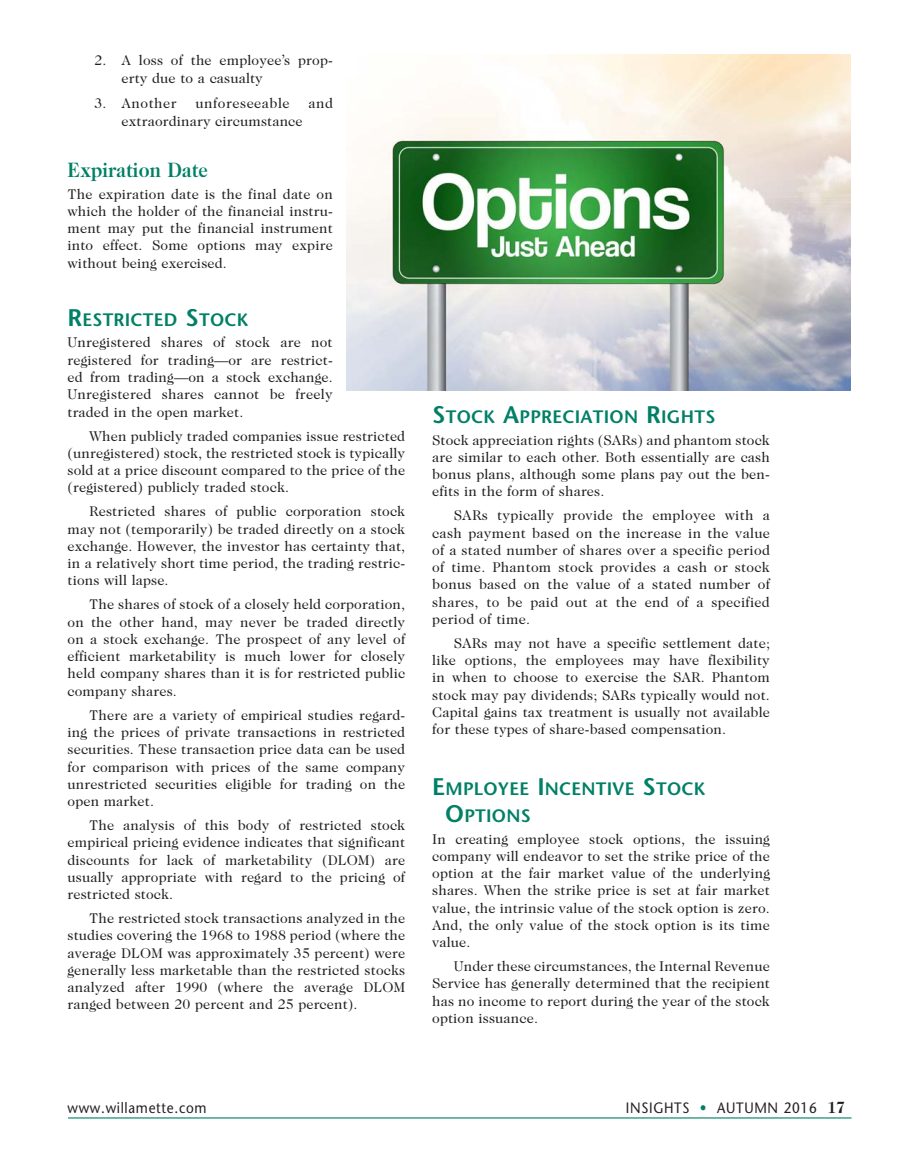
<style>
.page{position:relative;width:905px;height:1175px;background:#fff}
.page>*{position:absolute;margin:0;border:0;box-sizing:border-box;transform-origin:0 0}
.Sub_Heads_Caslon{font:700 21px "Caslon Two Twenty Four";letter-spacing:.01em;color:#008066;scale:.9 1}
.Sub_Heads_Stone{font:600 18px/27px "Stone Sans";letter-spacing:.015em;color:#008066}
.t1{font:15px "Stone Sans";letter-spacing:.05em;color:#231f20;scale:.9 1}
.body{font:14.25px/17.2px "Caslon Two Twenty Four";letter-spacing:.01em;color:#231f20;text-align:justify}
.body__Intro_Paragr{font:14.25px/17.2px "Caslon Two Twenty Four";letter-spacing:.01em;color:#231f20;text-align:justify}
.body_w_bullets{font:14.25px/18px "Caslon Two Twenty Four";letter-spacing:.01em;color:#231f20}
.body_w_bullets-2{font:14.25px "Caslon Two Twenty Four";letter-spacing:.035em;color:#231f20}
.s1{font-size:24px}
.s2{color:#008066}
.s3{font-family:"Caslon Two Twenty Four";font-weight:700;font-size:16.5px}
</style>
<div class="page">
<hr style="left:68px;top:1117px;width:783px;height:1px;background:#008066">
<img style="left:346px;top:54px;width:504px;height:336px">
<p class="body_w_bullets" style="left:122px;top:51px;width:213px;text-indent:-27px">2. A loss of the employee’s prop&shy;erty due to a casualty</p>
<p class="body_w_bullets-2" style="left:94px;top:95px;width:84px">3. Another</p>
<p class="body_w_bullets-2" style="left:195px;top:95px;width:96px">unforeseeable</p>
<p class="body_w_bullets" style="left:308px;top:94px;width:26px">and</p>
<p class="body_w_bullets" style="left:122px;top:112px;width:183px">extraordinary circumstance</p>
<p class="Sub_Heads_Caslon" style="left:68px;top:157px;width:158px">Expiration Date</p>
<p class="body__Intro_Paragr" style="left:68px;top:185px;width:267px">The expiration date is the final date on which the holder of the financial instru&shy;ment may put the financial instrument into effect. Some options may expire without being exercised.</p>
<p class="Sub_Heads_Stone" style="left:68px;top:306px;width:182px"><span class="s1">R</span>ESTRICTED <span class="s1">S</span>TOCK</p>
<p class="body__Intro_Paragr" style="left:68px;top:334px;width:267px">Unregistered shares of stock are not registered for trading—or are restrict&shy;ed from trading—on a stock exchange.<br>Unregistered shares cannot be freely traded in the open market.</p>
<p class="body" style="left:68px;top:427px;width:339px;text-indent:22px">When publicly traded companies issue restricted (unregistered) stock, the restricted stock is typically sold at a price discount compared to the price of the (registered) publicly traded stock.</p>
<p class="body" style="left:68px;top:503px;width:339px;text-indent:22px">Restricted shares of public corporation stock may not (temporarily) be traded directly on a stock exchange. However, the investor has certainty that, in a relatively short time period, the trading restric&shy;tions will lapse.</p>
<p class="body" style="left:68px;top:596px;width:339px;text-indent:22px">The shares of stock of a closely held corporation, on the other hand, may never be traded directly on a stock exchange. The prospect of any level of efficient marketability is much lower for closely held company shares than it is for restricted public company shares.</p>
<p class="body" style="left:68px;top:706px;width:339px;text-indent:22px">There are a variety of empirical studies regard&shy;ing the prices of private transactions in restricted securities. These transaction price data can be used for comparison with prices of the same company unrestricted securities eligible for trading on the open market.</p>
<p class="body" style="left:68px;top:816px;width:339px;text-indent:22px">The analysis of this body of restricted stock empirical pricing evidence indicates that significant discounts for lack of marketability (DLOM) are usually appropriate with regard to the pricing of restricted stock.</p>
<p class="body" style="left:68px;top:909px;width:339px;text-indent:22px">The restricted stock transactions analyzed in the studies covering the 1968 to 1988 period (where the average DLOM was approximately 35 percent) were generally less marketable than the restricted stocks analyzed after 1990 (where the average DLOM ranged between 20 percent and 25 percent).</p>
<p class="Sub_Heads_Stone" style="left:432px;top:403px;width:285px"><span class="s1">S</span>TOCK <span class="s1">A</span>PPRECIATION <span class="s1">R</span>IGHTS</p>
<p class="body__Intro_Paragr" style="left:432px;top:431px;width:339px">Stock appreciation rights (SARs) and phantom stock are similar to each other. Both essentially are cash bonus plans, although some plans pay out the ben&shy;efits in the form of shares.</p>
<p class="body" style="left:432px;top:507px;width:339px;text-indent:22px">SARs typically provide the employee with a cash payment based on the increase in the value of a stated number of shares over a specific period of time. Phantom stock provides a cash or stock bonus based on the value of a stated number of shares, to be paid out at the end of a specified period of time.</p>
<p class="body" style="left:432px;top:634px;width:339px;text-indent:22px">SARs may not have a specific settlement date; like options, the employees may have flexibility in when to choose to exercise the SAR. Phantom stock may pay dividends; SARs typically would not.<br>Capital gains tax treatment is usually not available for these types of share-based compensation.</p>
<p class="Sub_Heads_Stone" style="left:445px;top:775px;width:262px;text-indent:-13px"><span class="s1">E</span>MPLOYEE <span class="s1">I</span> NCENTIVE <span class="s1">S</span>TOCK<br><span class="s1">O</span>PTIONS</p>
<p class="body__Intro_Paragr" style="left:432px;top:830px;width:339px">In creating employee stock options, the issuing company will endeavor to set the strike price of the option at the fair market value of the underlying shares. When the strike price is set at fair market value, the intrinsic value of the stock option is zero.<br>And, the only value of the stock option is its time value.</p>
<p class="body" style="left:432px;top:957px;width:339px;text-indent:22px">Under these circumstances, the Internal Revenue Service has generally determined that the recipient has no income to report during the year of the stock option issuance.</p>
<p class="t1" style="left:68px;top:1098px;width:156px">www.willamette. com</p>
<p class="t1" style="left:626px;top:1098px;width:245px">INSIGHTS <span class="s2">•</span> AUTUMN 2016 <span class="s3">17</span></p>
</div>
